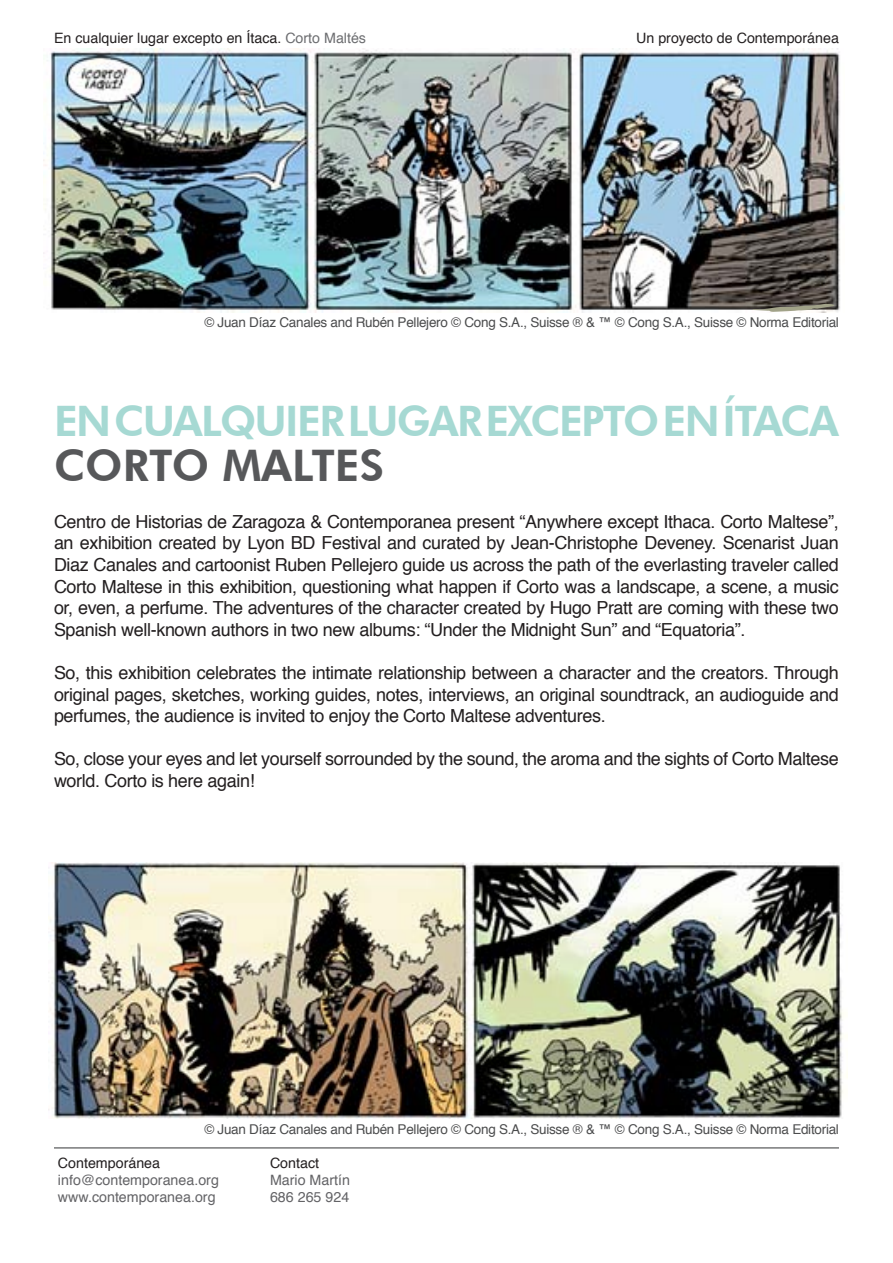
<style>
.page{position:relative;width:893px;height:1263px;background:#fff}
.page>*{position:absolute;margin:0;border:0;box-sizing:border-box;transform-origin:0 0}
.t1{font:800 43.5px "Futura BT";color:#57585a}
.t2{font:800 42px "Futura BT";letter-spacing:-.04em;color:#a6d9d3}
.t3{font:18px/21.6px "Helvetica";letter-spacing:-.02em;color:#231f20;text-align:justify}
.t4{font:14.25px "Helvetica";color:#231f20}
.t5{font:14.25px "Helvetica";color:#636366}
.t6{font:13.5px "Helvetica";letter-spacing:-.02em;color:#4b4c4d}
.s1{color:#6c6d70}
</style>
<div class="page">
<hr style="left:54px;top:1147px;width:785px;height:1px;background:#4b4c4d">
<img style="left:44px;top:48px;width:800px;height:265px">
<img style="left:48px;top:863px;width:799px;height:255px">
<svg style="left:753px;top:304px;width:81px;height:8px"></svg>
<p class="t4" style="left:54px;top:27px;width:314px">En cualquier lugar excepto en Ítaca. <span class="s1">Corto Maltés</span></p>
<p class="t4" style="left:636px;top:27px;width:204px">Un proyecto de Contemporánea</p>
<p class="t6" style="left:204px;top:312px;width:636px">© Juan Díaz Canales and Rubén Pellejero © Cong S.A., Suisse ® &amp; ™ © Cong S.A., Suisse © Norma Editorial</p>
<h2 class="t2" style="left:54px;top:396px;width:786px">EN CUALQUIER LUGAR EXCEPTO EN ÍTACA</h2>
<h1 class="t1" style="left:54px;top:439px;width:332px">CORTO MALTES</h1>
<p class="t3" style="left:54px;top:511px;width:786px">Centro de Historias de Zaragoza &amp; Contemporanea present “Anywhere except Ithaca. Corto Maltese”, an exhibition created by Lyon BD Festival and curated by Jean-Christophe Deveney. Scenarist Juan Diaz Canales and cartoonist Ruben Pellejero guide us across the path of the everlasting traveler called Corto Maltese in this exhibition, questioning what happen if Corto was a landscape, a scene, a music or, even, a perfume. The adventures of the character created by Hugo Pratt are coming with these two Spanish well-known authors in two new albums: “Under the Midnight Sun” and “Equatoria”.</p>
<p class="t3" style="left:54px;top:662px;width:786px">So, this exhibition celebrates the intimate relationship between a character and the creators. Through original pages, sketches, working guides, notes, interviews, an original soundtrack, an audioguide and perfumes, the audience is invited to enjoy the Corto Maltese adventures.</p>
<p class="t3" style="left:54px;top:749px;width:786px">So, close your eyes and let yourself sorrounded by the sound, the aroma and the sights of Corto Maltese world. Corto is here again!</p>
<p class="t6" style="left:204px;top:1119px;width:636px">© Juan Díaz Canales and Rubén Pellejero © Cong S.A., Suisse ® &amp; ™ © Cong S.A., Suisse © Norma Editorial</p>
<p class="t4" style="left:58px;top:1152px;width:104px">Contemporánea</p>
<p class="t4" style="left:270px;top:1152px;width:51px">Contact</p>
<p class="t5" style="left:58px;top:1169px;width:162px">info@contemporanea.org</p>
<p class="t5" style="left:270px;top:1169px;width:81px">Mario Martín</p>
<p class="t5" style="left:58px;top:1186px;width:159px">www.contemporanea.org</p>
<p class="t5" style="left:270px;top:1186px;width:81px">686 265 924</p>
</div>
